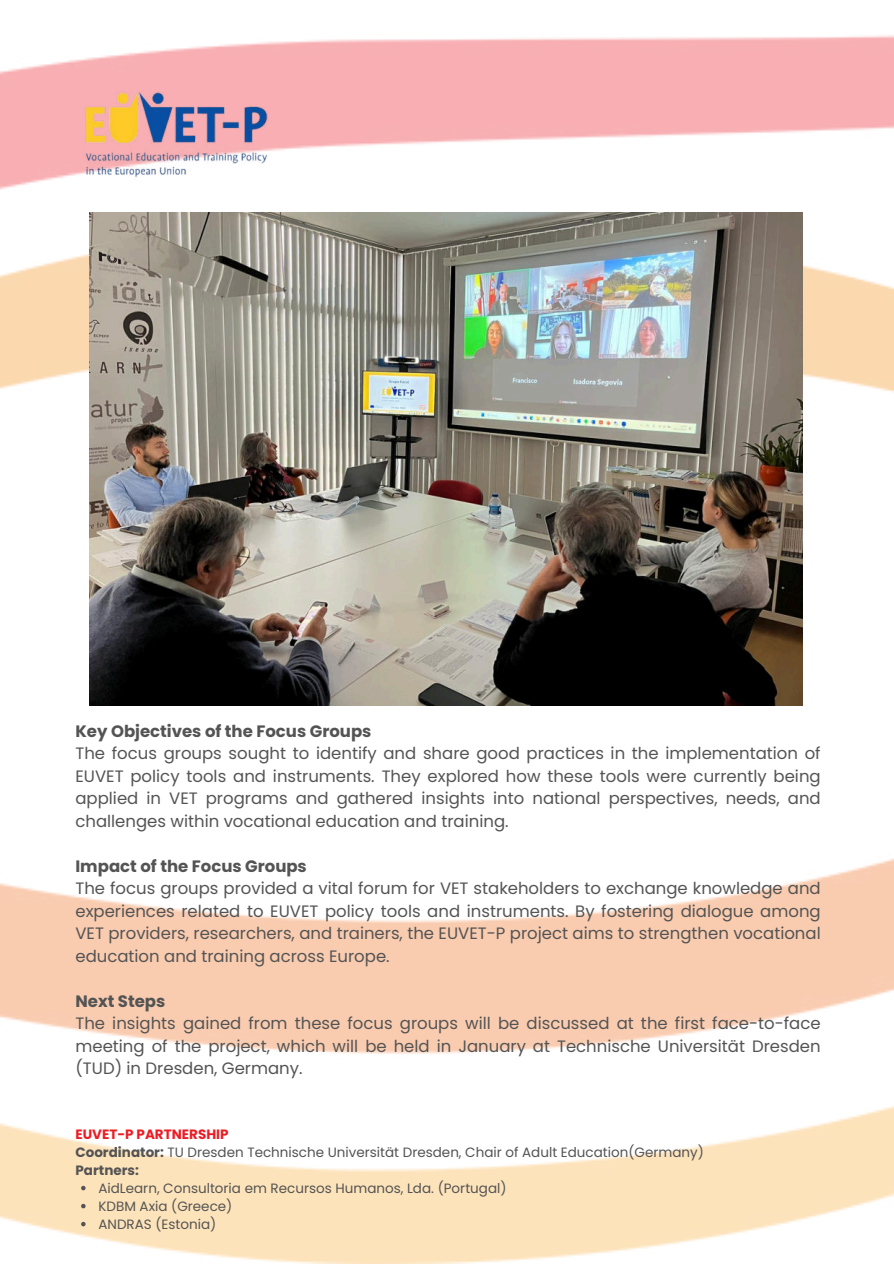
<style>
.page{position:relative;width:894px;height:1264px;background:#fff}
.page>*{position:absolute;margin:0;border:0;box-sizing:border-box;transform-origin:0 0}
.t1{font:16.5px/22.5px "Poppins";color:#545454;text-align:justify}
.t2{font:700 16.5px "Poppins";color:#545454}
.t3{font:13.5px/18px "Poppins";color:#545454}
.s1{font-weight:700;color:#ed1c24}
.s2{font-weight:700}
</style>
<div class="page">
<img style="left:0;top:35px;width:893px;height:1228px">
<div style="left:0;top:391px;width:893px;height:490px;background:#fff"></div>
<img style="left:75px;top:35px;width:201px;height:192px">
<img style="left:89px;top:213px;width:712px;height:492px">
<svg style="left:81px;top:1185px;width:5px;height:5px"></svg>
<svg style="left:81px;top:1203px;width:5px;height:5px"></svg>
<svg style="left:81px;top:1221px;width:5px;height:5px"></svg>
<p class="t2" style="left:75px;top:721px;width:297px">Key Objectives of the Focus Groups</p>
<p class="t1" style="left:75px;top:742px;width:746px">The focus groups sought to identify and share good practices in the implementation of EUVET policy tools and instruments. They explored how these tools were currently being applied in VET programs and gathered insights into national perspectives, needs, and challenges within vocational education and training.</p>
<p class="t2" style="left:75px;top:856px;width:233px">Impact of the Focus Groups</p>
<p class="t1" style="left:75px;top:877px;width:746px">The focus groups provided a vital forum for VET stakeholders to exchange knowledge and experiences related to EUVET policy tools and instruments. By fostering dialogue among VET providers, researchers, and trainers, the EUVET-P project aims to strengthen vocational education and training across Europe.</p>
<p class="t2" style="left:75px;top:991px;width:91px">Next Steps</p>
<p class="t1" style="left:75px;top:1012px;width:746px">The insights gained from these focus groups will be discussed at the first face-to-face meeting of the project, which will be held in January at Technische Universität Dresden (TUD) in Dresden, Germany.</p>
<p class="t3" style="left:75px;top:1124px;width:629px"><span class="s1">EUVET-P PARTNERSHIP<br></span><span class="s2">Coordinator:</span> TU Dresden Technische Universität Dresden, Chair of Adult Education(Germany)<br><span class="s2">Partners:</span></p>
<p class="t3" style="left:98px;top:1178px;width:409px">AidLearn, Consultoria em Recursos Humanos, Lda. (Portugal)<br>KDBM Axia (Greece)<br>ANDRAS (Estonia)</p>
</div>
